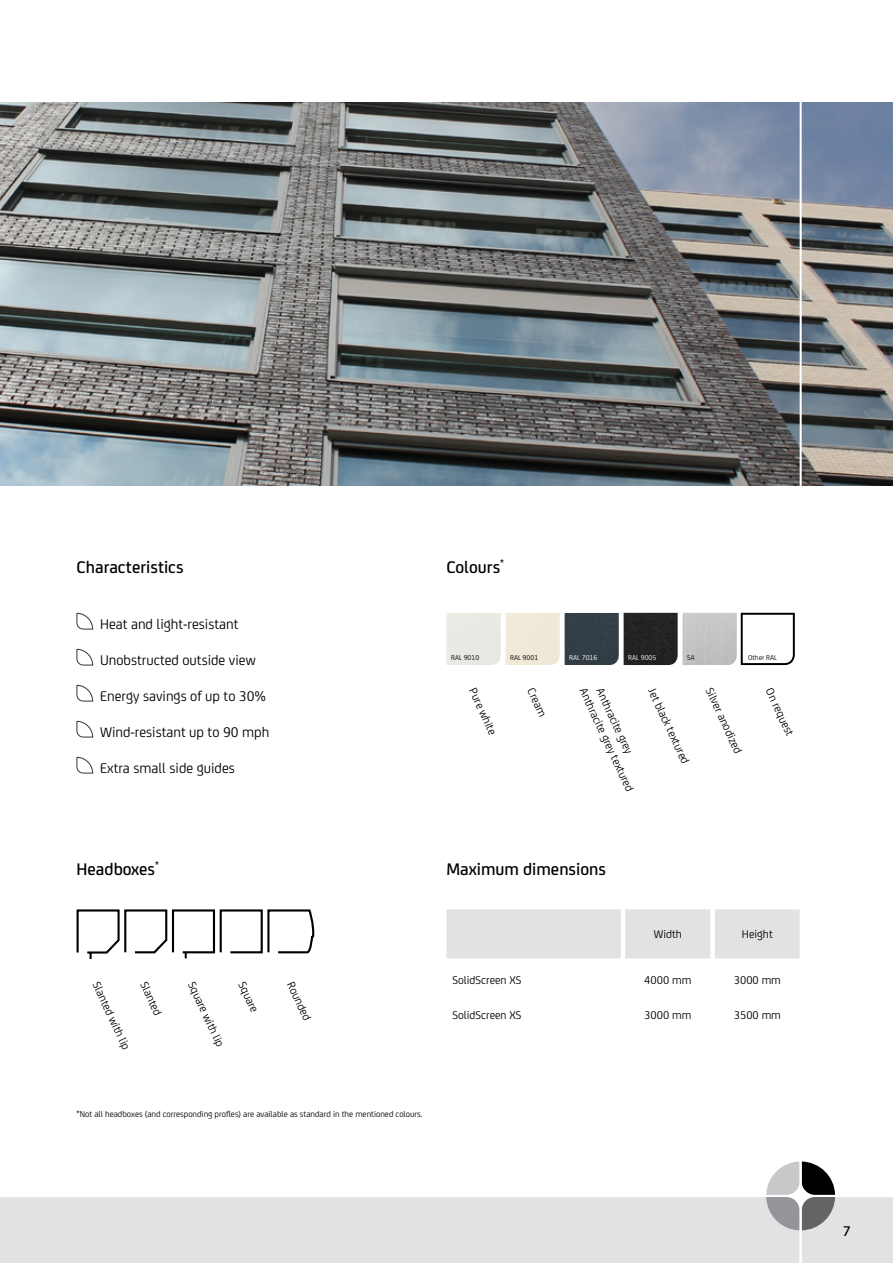
<style>
.page{position:relative;width:893px;height:1263px;background:#fff}
.page>*{position:absolute;margin:0;border:0;box-sizing:border-box;transform-origin:0 0}
.t1{font:500 18px "FS Joey";color:#000}
.t2{font:15px "FS Joey";color:#000}
.t3{font:500 15px "FS Joey";color:#000}
.t4{font:12px "FS Joey";color:#000}
.t5{font:9px "FS Joey";color:#000}
.t6{font:7.5px "FS Joey";color:#000}
.t7{font:7.5px "FS Joey";color:#fff}
</style>
<div class="page">
<img style="left:0;top:102px;width:893px;height:383px">
<svg style="left:76px;top:612px;width:17px;height:18px"></svg>
<svg style="left:76px;top:648px;width:17px;height:18px"></svg>
<svg style="left:76px;top:684px;width:17px;height:18px"></svg>
<svg style="left:76px;top:720px;width:17px;height:18px"></svg>
<svg style="left:76px;top:756px;width:17px;height:18px"></svg>
<svg style="left:76px;top:909px;width:238px;height:50px"></svg>
<div style="left:446px;top:909px;width:354px;height:49px;background:#e1e2e3"></div>
<svg style="left:740px;top:612px;width:55px;height:53px"></svg>
<div style="left:565px;top:613px;width:54px;height:52px;background:#333e46"></div>
<div style="left:506px;top:613px;width:54px;height:52px;background:#efead8"></div>
<div style="left:446px;top:613px;width:55px;height:52px;background:#eae9e4"></div>
<div style="left:624px;top:613px;width:54px;height:52px;background:#232323"></div>
<img style="left:683px;top:613px;width:54px;height:52px">
<div style="left:0;top:1197px;width:766px;height:66px;background:#e1e2e3"></div>
<svg style="left:766px;top:1161px;width:127px;height:102px"></svg>
<hr style="left:800px;top:0;width:2px;height:1263px;background:#fff">
<h1 class="t1" style="left:77px;top:554px;width:108px">Characteristics</h1>
<p class="t2" style="left:100px;top:614px;width:140px">Heat and light-resistant</p>
<p class="t2" style="left:100px;top:650px;width:157px">Unobstructed outside view</p>
<p class="t2" style="left:100px;top:686px;width:168px">Energy savings of up to 30%</p>
<p class="t2" style="left:100px;top:722px;width:171px">Wind-resistant up to 90 mph</p>
<p class="t2" style="left:100px;top:758px;width:136px">Extra small side guides</p>
<h1 class="t1" style="left:446px;top:554px;width:59px">Colours<sup>*</sup></h1>
<p class="t6" style="left:451px;top:652px;width:30px">RAL 9010</p>
<p class="t6" style="left:510px;top:652px;width:30px">RAL 9001</p>
<p class="t7" style="left:569px;top:652px;width:30px">RAL 7016</p>
<p class="t6" style="left:748px;top:652px;width:30px">Other RAL</p>
<p class="t4" style="left:480px;top:685px;width:51px;rotate:65deg">Pure white</p>
<p class="t4" style="left:538px;top:685px;width:32px;rotate:65deg">Cream</p>
<p class="t4" style="left:591px;top:685px;width:115px;rotate:65deg">Anthracite grey textured</p>
<p class="t6" style="left:687px;top:652px;width:9px">SA</p>
<p class="t7" style="left:628px;top:652px;width:30px">RAL 9005</p>
<p class="t4" style="left:607px;top:685px;width:73px;rotate:65deg">Anthracite grey</p>
<p class="t4" style="left:659px;top:685px;width:84px;rotate:65deg">Jet black textured</p>
<p class="t4" style="left:777px;top:685px;width:52px;rotate:65deg">On request</p>
<p class="t4" style="left:717px;top:685px;width:72px;rotate:65deg">Silver anodized</p>
<h1 class="t1" style="left:77px;top:856px;width:84px">Headboxes<sup>*</sup></h1>
<h1 class="t1" style="left:446px;top:856px;width:161px">Maximum dimensions</h1>
<p class="t4" style="left:654px;top:926px;width:30px">Width</p>
<p class="t4" style="left:742px;top:926px;width:32px">Height</p>
<p class="t4" style="left:104px;top:979px;width:75px;rotate:65deg">Slanted with lip</p>
<p class="t4" style="left:151px;top:979px;width:37px;rotate:65deg">Slanted</p>
<p class="t4" style="left:199px;top:979px;width:72px;rotate:65deg">Square with lip</p>
<p class="t4" style="left:249px;top:979px;width:34px;rotate:65deg">Square</p>
<p class="t4" style="left:298px;top:979px;width:43px;rotate:65deg">Rounded</p>
<p class="t5" style="left:77px;top:1108px;width:348px">*Not all headboxes (and corresponding profles) are available as standard in the mentioned colours.</p>
<p class="t4" style="left:452px;top:972px;width:70px">SolidScreen XS</p>
<p class="t4" style="left:644px;top:972px;width:49px">4000 mm</p>
<p class="t4" style="left:734px;top:972px;width:49px">3000 mm</p>
<p class="t4" style="left:452px;top:1006px;width:70px">SolidScreen XS</p>
<p class="t4" style="left:644px;top:1006px;width:49px">3000 mm</p>
<p class="t4" style="left:734px;top:1006px;width:49px">3500 mm</p>
<p class="t3" style="left:843px;top:1220px;width:9px">7</p>
</div>
